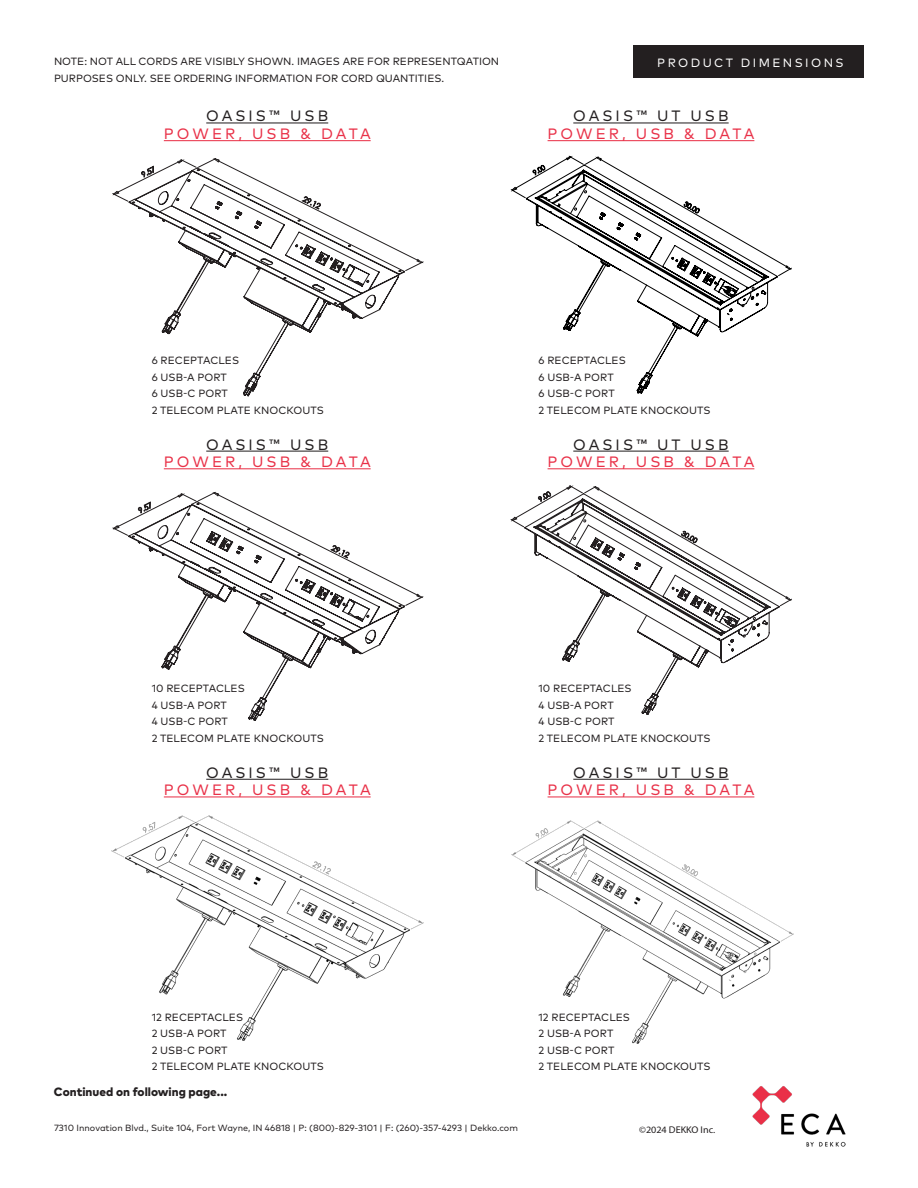
<style>
.page{position:relative;width:918px;height:1188px;background:#fff}
.page>*{position:absolute;margin:0;border:0;box-sizing:border-box;transform-origin:0 0}
.t1{font:15px "Mark OT";letter-spacing:.205em;color:#e93148}
.t2{font:15px "Mark OT";letter-spacing:.205em;color:#231f20}
.t3{font:800 12px "Mark OT";color:#231f20}
.t4{font:12px "Mark OT";letter-spacing:.2em;color:#fff}
.t5{font:10.5px/16.5px "Mark OT";letter-spacing:.005em;color:#231f20}
.t6{font:9.75px "Myriad Pro";color:#231f20;scale:1.04 1}
.t7{font:9px "Mark OT";color:#231f20}
</style>
<div class="page">
<img style="left:753px;top:1086px;width:92px;height:60px">
<div style="left:634px;top:45px;width:230px;height:33px;background:#231f20"></div>
<hr style="left:206px;top:779px;width:122px;height:1px;background:#231f20">
<hr style="left:164px;top:796px;width:207px;height:1px;background:#e93148">
<hr style="left:206px;top:451px;width:122px;height:1px;background:#231f20">
<hr style="left:164px;top:468px;width:207px;height:1px;background:#e93148">
<hr style="left:206px;top:122px;width:122px;height:1px;background:#231f20">
<hr style="left:164px;top:140px;width:207px;height:1px;background:#e93148">
<hr style="left:573px;top:779px;width:156px;height:1px;background:#231f20">
<hr style="left:548px;top:796px;width:206px;height:1px;background:#e93148">
<hr style="left:573px;top:451px;width:156px;height:1px;background:#231f20">
<hr style="left:548px;top:468px;width:206px;height:1px;background:#e93148">
<hr style="left:573px;top:122px;width:156px;height:1px;background:#231f20">
<hr style="left:548px;top:140px;width:206px;height:1px;background:#e93148">
<img style="left:511px;top:821px;width:283px;height:223px">
<img style="left:111px;top:815px;width:312px;height:225px">
<svg style="left:563px;top:315px;width:191px;height:79px"></svg>
<svg style="left:511px;top:156px;width:281px;height:159px"></svg>
<svg style="left:161px;top:271px;width:244px;height:125px"></svg>
<svg style="left:112px;top:158px;width:312px;height:113px"></svg>
<svg style="left:562px;top:646px;width:192px;height:69px"></svg>
<svg style="left:510px;top:485px;width:282px;height:161px"></svg>
<svg style="left:161px;top:606px;width:244px;height:115px"></svg>
<svg style="left:112px;top:492px;width:311px;height:114px"></svg>
<p class="t5" style="left:54px;top:53px;width:447px">NOTE: NOT ALL CORDS ARE VISIBLY SHOWN. IMAGES ARE FOR REPRESENTQATION<br>PURPOSES ONLY. SEE ORDERING INFORMATION FOR CORD QUANTITIES.</p>
<h1 class="t2" style="left:206px;top:107px;width:123px">OASIS™ USB</h1>
<h1 class="t1" style="left:164px;top:125px;width:208px">POWER, USB &amp; DATA</h1>
<p class="t4" style="left:657px;top:55px;width:188px">PRODUCT DIMENSIONS</p>
<h1 class="t2" style="left:573px;top:107px;width:157px">OASIS™ UT USB</h1>
<h1 class="t1" style="left:548px;top:125px;width:208px">POWER, USB &amp; DATA</h1>
<p class="t5" style="left:152px;top:352px;width:174px">6 RECEPTACLES<br>6 USB-A PORT<br>6 USB-C PORT<br>2 TELECOM PLATE KNOCKOUTS</p>
<h1 class="t2" style="left:206px;top:435px;width:123px">OASIS™ USB</h1>
<h1 class="t1" style="left:164px;top:453px;width:208px">POWER, USB &amp; DATA</h1>
<p class="t5" style="left:538px;top:352px;width:174px">6 RECEPTACLES<br>6 USB-A PORT<br>6 USB-C PORT<br>2 TELECOM PLATE KNOCKOUTS</p>
<h1 class="t2" style="left:573px;top:435px;width:157px">OASIS™ UT USB</h1>
<h1 class="t1" style="left:548px;top:453px;width:208px">POWER, USB &amp; DATA</h1>
<p class="t5" style="left:152px;top:680px;width:174px">10 RECEPTACLES<br>4 USB-A PORT<br>4 USB-C PORT<br>2 TELECOM PLATE KNOCKOUTS</p>
<h1 class="t2" style="left:206px;top:763px;width:123px">OASIS™ USB</h1>
<h1 class="t1" style="left:164px;top:781px;width:208px">POWER, USB &amp; DATA</h1>
<p class="t5" style="left:538px;top:680px;width:174px">10 RECEPTACLES<br>4 USB-A PORT<br>4 USB-C PORT<br>2 TELECOM PLATE KNOCKOUTS</p>
<h1 class="t2" style="left:573px;top:763px;width:157px">OASIS™ UT USB</h1>
<h1 class="t1" style="left:548px;top:781px;width:208px">POWER, USB &amp; DATA</h1>
<p class="t5" style="left:152px;top:1008px;width:174px">12 RECEPTACLES<br>2 USB-A PORT<br>2 USB-C PORT<br>2 TELECOM PLATE KNOCKOUTS</p>
<p class="t3" style="left:54px;top:1084px;width:175px">Continued on following page...</p>
<p class="t5" style="left:538px;top:1008px;width:174px">12 RECEPTACLES<br>2 USB-A PORT<br>2 USB-C PORT<br>2 TELECOM PLATE KNOCKOUTS</p>
<p class="t7" style="left:54px;top:1122px;width:466px">7310 Innovation Blvd., Suite 104, Fort Wayne, IN 46818 | P: (800)-829-3101 | F: (260)-357-4293 | Dekko.com</p>
<p class="t6" style="left:639px;top:1124px;width:75px">©2024 DEKKO Inc.</p>
</div>
